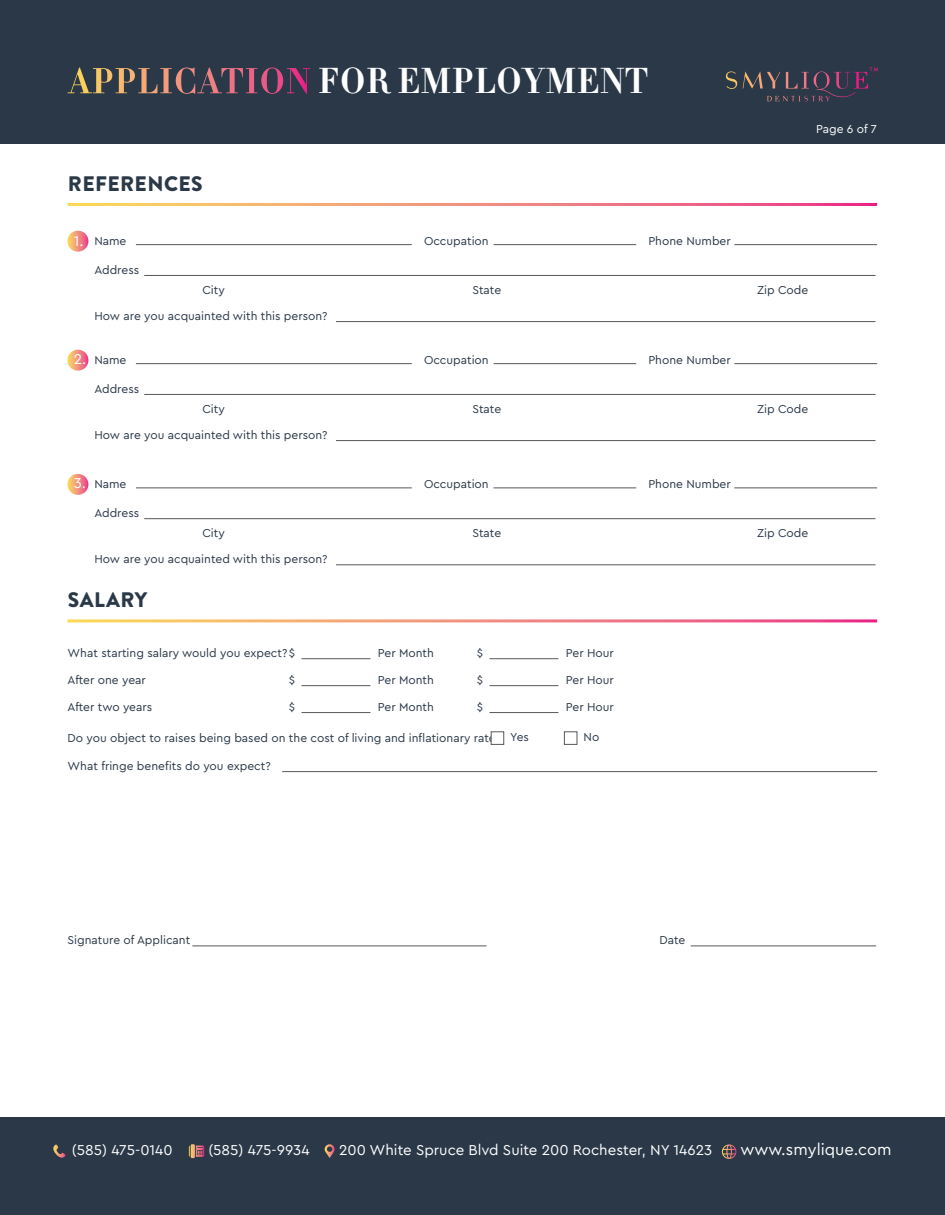
<style>
.page{position:relative;width:945px;height:1215px;background:#fff}
.page>*{position:absolute;margin:0;border:0;box-sizing:border-box;transform-origin:0 0}
.t1{font:35.55px "Didot HTF B06 Bold";letter-spacing:.025em;color:#fff}
.t2{font:900 21px "Brandon Grotesque";letter-spacing:.02em;color:#2a3848}
.t3{font:16.5px "Cera Pro";color:#fff}
.t4{font:15px "Cera Pro";color:#fff}
.t5{font:12px "Cera Pro";color:#2a3848}
.t6{font:12px "Cera Pro";color:#fff}
</style>
<div class="page">
<div style="left:0;top:0;width:945px;height:144px;background:#2a3848"></div>
<svg style="left:67px;top:68px;width:243px;height:26px"></svg>
<div style="left:0;top:1117px;width:945px;height:98px;background:#2a3848"></div>
<hr style="left:144px;top:275px;width:732px;height:1px;background:#57585a">
<hr style="left:136px;top:244px;width:276px;height:1px;background:#57585a">
<hr style="left:494px;top:244px;width:142px;height:1px;background:#57585a">
<hr style="left:734px;top:244px;width:143px;height:1px;background:#57585a">
<hr style="left:336px;top:321px;width:540px;height:1px;background:#57585a">
<svg style="left:67px;top:231px;width:21px;height:21px"></svg>
<hr style="left:144px;top:394px;width:732px;height:1px;background:#57585a">
<hr style="left:136px;top:363px;width:276px;height:1px;background:#57585a">
<hr style="left:494px;top:363px;width:142px;height:1px;background:#57585a">
<hr style="left:734px;top:363px;width:143px;height:1px;background:#57585a">
<hr style="left:336px;top:440px;width:540px;height:1px;background:#57585a">
<svg style="left:67px;top:350px;width:21px;height:21px"></svg>
<hr style="left:144px;top:518px;width:732px;height:1px;background:#57585a">
<hr style="left:136px;top:488px;width:276px;height:1px;background:#57585a">
<hr style="left:494px;top:488px;width:142px;height:1px;background:#57585a">
<hr style="left:734px;top:488px;width:143px;height:1px;background:#57585a">
<hr style="left:336px;top:564px;width:540px;height:1px;background:#57585a">
<svg style="left:67px;top:474px;width:21px;height:21px"></svg>
<hr style="left:302px;top:658px;width:68px;height:1px;background:#57585a">
<hr style="left:489px;top:658px;width:69px;height:1px;background:#57585a">
<hr style="left:302px;top:685px;width:68px;height:1px;background:#57585a">
<hr style="left:489px;top:685px;width:69px;height:1px;background:#57585a">
<hr style="left:302px;top:712px;width:68px;height:1px;background:#57585a">
<hr style="left:489px;top:712px;width:69px;height:1px;background:#57585a">
<div style="left:491px;top:731px;width:13px;height:14px;background:#fff;border:1px solid #57585a"></div>
<div style="left:564px;top:731px;width:13px;height:14px;background:#fff;border:1px solid #57585a"></div>
<hr style="left:282px;top:771px;width:595px;height:1px;background:#57585a">
<hr style="left:192px;top:946px;width:295px;height:1px;background:#57585a">
<hr style="left:691px;top:946px;width:185px;height:1px;background:#57585a">
<svg style="left:726px;top:71px;width:11px;height:18px"></svg>
<svg style="left:743px;top:67px;width:135px;height:34px"></svg>
<svg style="left:722px;top:1144px;width:14px;height:15px"></svg>
<svg style="left:325px;top:1144px;width:10px;height:14px"></svg>
<svg style="left:53px;top:1145px;width:13px;height:13px"></svg>
<svg style="left:189px;top:1144px;width:15px;height:14px"></svg>
<h2 class="t2" style="left:68px;top:169px;width:136px">REFERENCES</h2>
<h1 class="t1" style="left:318px;top:58px;width:332px">FOR EMPLOYMENT</h1>
<p class="t6" style="left:816px;top:121px;width:62px">Page 6 of 7</p>
<p class="t4" style="left:74px;top:231px;width:11px">1.</p>
<p class="t5" style="left:94px;top:233px;width:34px">Name</p>
<p class="t5" style="left:424px;top:233px;width:66px">Occupation</p>
<p class="t5" style="left:648px;top:233px;width:84px">Phone Number</p>
<p class="t5" style="left:94px;top:262px;width:46px">Address</p>
<p class="t5" style="left:94px;top:308px;width:235px">How are you acquainted with this person?</p>
<p class="t5" style="left:202px;top:282px;width:24px">City</p>
<p class="t5" style="left:472px;top:282px;width:30px">State</p>
<p class="t5" style="left:757px;top:282px;width:53px">Zip Code</p>
<p class="t4" style="left:74px;top:349px;width:14px">2.</p>
<p class="t5" style="left:94px;top:352px;width:34px">Name</p>
<p class="t5" style="left:424px;top:352px;width:66px">Occupation</p>
<p class="t5" style="left:648px;top:352px;width:84px">Phone Number</p>
<p class="t5" style="left:94px;top:381px;width:46px">Address</p>
<p class="t5" style="left:94px;top:427px;width:235px">How are you acquainted with this person?</p>
<p class="t5" style="left:202px;top:401px;width:24px">City</p>
<p class="t5" style="left:472px;top:401px;width:30px">State</p>
<p class="t5" style="left:757px;top:401px;width:53px">Zip Code</p>
<p class="t4" style="left:74px;top:473px;width:14px">3.</p>
<p class="t5" style="left:94px;top:476px;width:34px">Name</p>
<p class="t5" style="left:424px;top:476px;width:66px">Occupation</p>
<p class="t5" style="left:648px;top:476px;width:84px">Phone Number</p>
<p class="t5" style="left:94px;top:505px;width:46px">Address</p>
<p class="t5" style="left:94px;top:551px;width:235px">How are you acquainted with this person?</p>
<p class="t5" style="left:202px;top:525px;width:24px">City</p>
<p class="t5" style="left:472px;top:525px;width:30px">State</p>
<p class="t5" style="left:757px;top:525px;width:53px">Zip Code</p>
<h2 class="t2" style="left:68px;top:585px;width:81px">SALARY</h2>
<p class="t5" style="left:68px;top:645px;width:229px">What starting salary would you expect?$</p>
<p class="t5" style="left:378px;top:645px;width:58px">Per Month</p>
<p class="t5" style="left:477px;top:645px;width:8px">$</p>
<p class="t5" style="left:566px;top:645px;width:50px">Per Hour</p>
<p class="t5" style="left:68px;top:672px;width:80px">After one year</p>
<p class="t5" style="left:289px;top:672px;width:8px">$</p>
<p class="t5" style="left:378px;top:672px;width:58px">Per Month</p>
<p class="t5" style="left:477px;top:672px;width:8px">$</p>
<p class="t5" style="left:566px;top:672px;width:50px">Per Hour</p>
<p class="t5" style="left:68px;top:699px;width:86px">After two years</p>
<p class="t5" style="left:289px;top:699px;width:8px">$</p>
<p class="t5" style="left:378px;top:699px;width:58px">Per Month</p>
<p class="t5" style="left:477px;top:699px;width:8px">$</p>
<p class="t5" style="left:566px;top:699px;width:50px">Per Hour</p>
<p class="t5" style="left:510px;top:729px;width:20px">Yes</p>
<p class="t5" style="left:584px;top:729px;width:17px">No</p>
<p class="t5" style="left:68px;top:758px;width:205px">What fringe benefits do you expect?</p>
<p class="t5" style="left:68px;top:730px;width:435px">Do you object to raises being based on the cost of living and inflationary rate?</p>
<p class="t5" style="left:68px;top:932px;width:124px">Signature of Applicant</p>
<p class="t5" style="left:659px;top:932px;width:27px">Date</p>
<p class="t4" style="left:72px;top:1140px;width:102px">(585) 475-0140</p>
<p class="t4" style="left:208px;top:1140px;width:103px">(585) 475-9934</p>
<p class="t4" style="left:339px;top:1140px;width:374px">200 White Spruce Blvd Suite 200 Rochester, NY 14623</p>
<h3 class="t3" style="left:740px;top:1139px;width:153px">www.smylique.com</h3>
</div>
